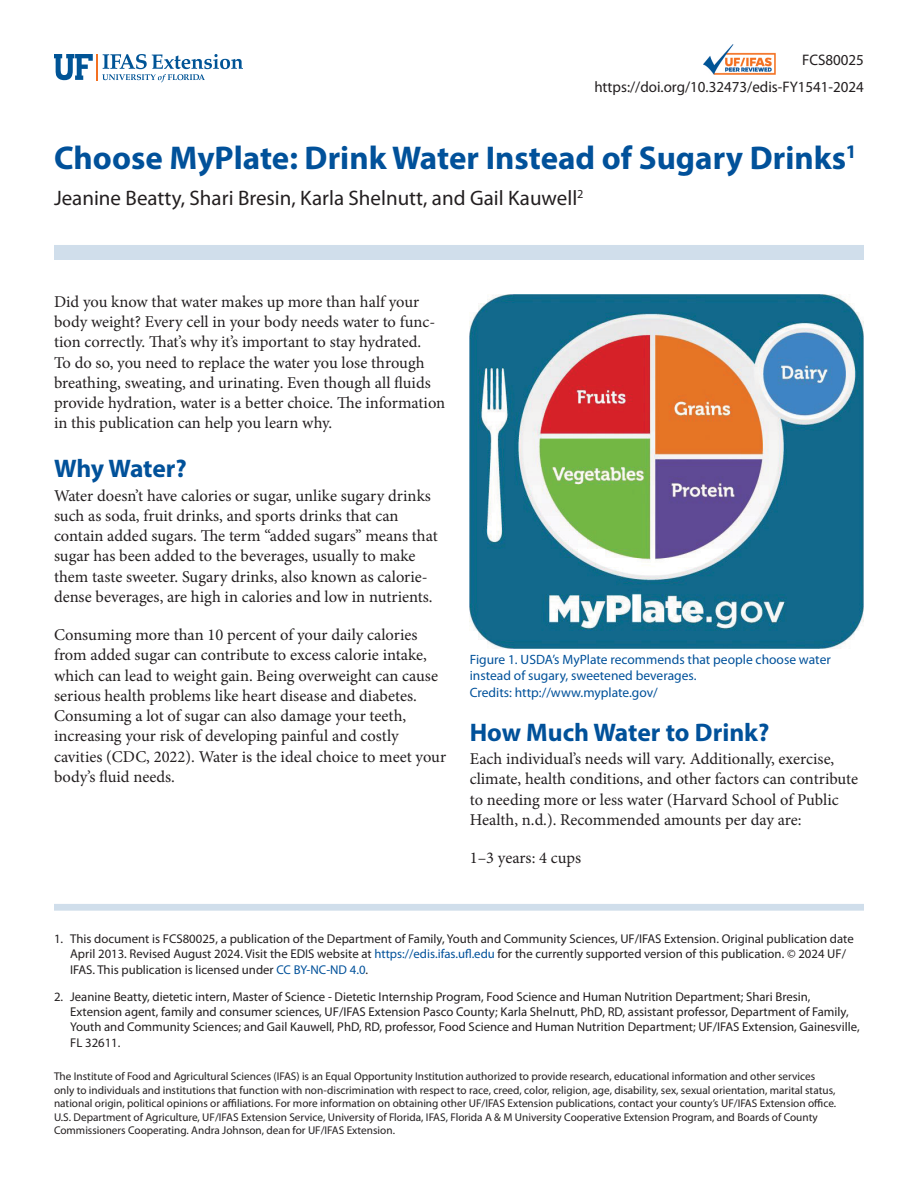
<style>
.page{position:relative;width:918px;height:1188px;background:#fff}
.page>*{position:absolute;margin:0;border:0;box-sizing:border-box;transform-origin:0 0}
.TitleRegular{font:700 33px "Myriad Pro";color:#01519a}
.SectionHeading0{font:700 25.5px "Myriad Pro";letter-spacing:-.005em;color:#01519a}
.Author{font:21px "Myriad Pro";color:#231f20}
.Paragraph{font:16.5px/20.2px "Minion Pro";color:#231f20}
.PubNumber{font:15.3px "Myriad Pro";color:#231f20}
.t1{font:13.5px/16.5px "Myriad Pro";color:#01519a}
.t2{font:12.75px/15.3px "Myriad Pro";color:#231f20}
.Disclaimer{font:11.25px/13.5px "Myriad Pro";color:#231f20}
.s1{color:#01519a}
</style>
<div class="page">
<img style="left:703px;top:44px;width:72px;height:31px">
<svg style="left:54px;top:54px;width:189px;height:28px"></svg>
<div style="left:54px;top:245px;width:810px;height:15px;background:#d0deeb"></div>
<div style="left:54px;top:904px;width:810px;height:7px;background:#d0deeb"></div>
<img style="left:470px;top:295px;width:394px;height:353px">
<p class="PubNumber" style="left:802px;top:51px;width:63px">FCS80025</p>
<p class="PubNumber" style="left:594px;top:78px;width:271px">https://doi.org/10.32473/edis-FY1541-2024</p>
<p class="TitleRegular" style="left:54px;top:136px;width:804px">Choose MyPlate: Drink Water Instead of Sugary Drinks<sup>1</sup></p>
<p class="Author" style="left:54px;top:185px;width:531px">Jeanine Beatty, Shari Bresin, Karla Shelnutt, and Gail Kauwell<sup>2</sup></p>
<p class="Paragraph" style="left:54px;top:292px;width:393px">Did you know that water makes up more than half your body weight? Every cell in your body needs water to func&shy;tion correctly. That’s why it’s important to stay hydrated.<br>To do so, you need to replace the water you lose through breathing, sweating, and urinating. Even though all fluids provide hydration, water is a better choice. The information in this publication can help you learn why.</p>
<p class="SectionHeading0" style="left:54px;top:452px;width:135px">Why Water?</p>
<p class="Paragraph" style="left:54px;top:485px;width:385px">Water doesn’t have calories or sugar, unlike sugary drinks such as soda, fruit drinks, and sports drinks that can contain added sugars. The term “added sugars” means that sugar has been added to the beverages, usually to make them taste sweeter. Sugary drinks, also known as calorie&shy;dense beverages, are high in calories and low in nutrients.</p>
<p class="Paragraph" style="left:54px;top:625px;width:394px">Consuming more than 10 percent of your daily calories from added sugar can contribute to excess calorie intake, which can lead to weight gain. Being overweight can cause serious health problems like heart disease and diabetes.<br>Consuming a lot of sugar can also damage your teeth, increasing your risk of developing painful and costly cavities (CDC, 2022). Water is the ideal choice to meet your body’s fluid needs.</p>
<p class="t1" style="left:470px;top:651px;width:363px">Figure 1. USDA’s MyPlate recommends that people choose water instead of sugary, sweetened beverages.<br>Credits: http://www.myplate.gov/</p>
<p class="SectionHeading0" style="left:470px;top:715px;width:301px">How Much Water to Drink?</p>
<p class="Paragraph" style="left:470px;top:749px;width:390px">Each individual’s needs will vary. Additionally, exercise, climate, health conditions, and other factors can contribute to needing more or less water (Harvard School of Public Health, n.d.). Recommended amounts per day are:</p>
<p class="Paragraph" style="left:470px;top:848px;width:113px">1–3 years: 4 cups</p>
<p class="t2" style="left:70px;top:931px;width:785px;text-indent:-16px">1. This document is FCS80025, a publication of the Department of Family, Youth and Community Sciences, UF/IFAS Extension. Original publication date<br>April 2013. Revised August 2024. Visit the EDIS website at <span class="s1">https://edis.ifas.ufl.edu</span> for the currently supported version of this publication. © 2024 UF/<br>IFAS. This publication is licensed under <span class="s1">CC BY-NC-ND 4.0</span>.</p>
<p class="t2" style="left:70px;top:989px;width:791px;text-indent:-16px">2. Jeanine Beatty, dietetic intern, Master of Science - Dietetic Internship Program, Food Science and Human Nutrition Department; Shari Bresin, Extension agent, family and consumer sciences, UF/IFAS Extension Pasco County; Karla Shelnutt, PhD, RD, assistant professor, Department of Family, Youth and Community Sciences; and Gail Kauwell, PhD, RD, professor, Food Science and Human Nutrition Department; UF/IFAS Extension, Gainesville, FL 32611.</p>
<p class="Disclaimer" style="left:54px;top:1069px;width:784px">The Institute of Food and Agricultural Sciences (IFAS) is an Equal Opportunity Institution authorized to provide research, educational information and other services only to individuals and institutions that function with non-discrimination with respect to race, creed, color, religion, age, disability, sex, sexual orientation, marital status, national origin, political opinions or affiliations. For more information on obtaining other UF/IFAS Extension publications, contact your county’s UF/IFAS Extension office.<br>U.S. Department of Agriculture, UF/IFAS Extension Service, University of Florida, IFAS, Florida A &amp; M University Cooperative Extension Program, and Boards of County Commissioners Cooperating. Andra Johnson, dean for UF/IFAS Extension.</p>
</div>
